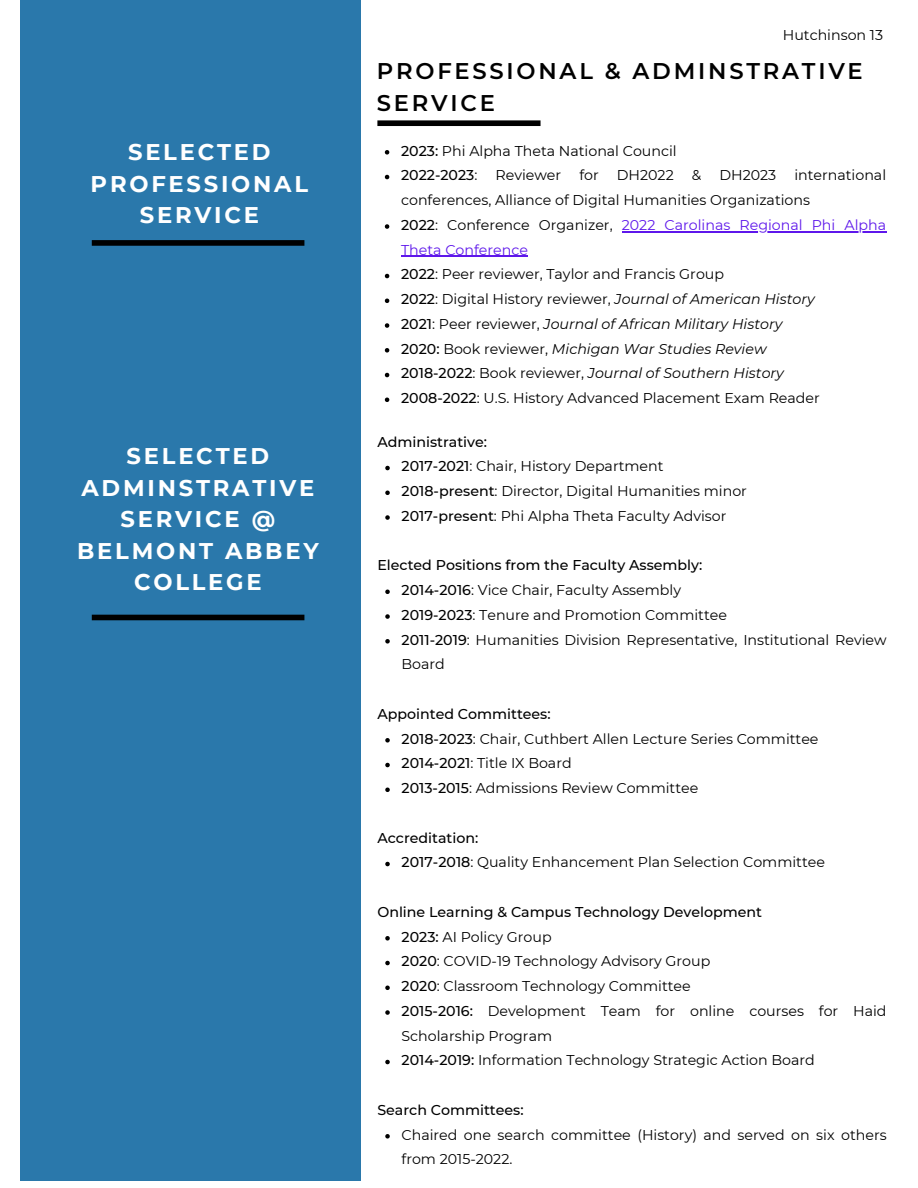
<style>
.page{position:relative;width:918px;height:1188px;background:#fff}
.page>*{position:absolute;margin:0;border:0;box-sizing:border-box;transform-origin:0 0}
.t1{font:700 22.65px/31.5px "Montserrat";letter-spacing:.12em;color:#fff;text-align:center}
.t2{font:600 22.65px/31.5px "Montserrat";letter-spacing:.12em;color:#000}
.t3{font:14.25px/24.8px "Montserrat";color:#000}
.t4{font:500 14.25px "Montserrat";color:#000}
.t5{font:italic 14.25px "Montserrat";color:#000}
.t6{font:14.25px/24.8px "Montserrat";color:#5e17eb}
.s1{font-weight:500}
.s2{font-weight:400}
.s3{font-weight:500;color:#000}
.s4{color:#000}
.s5{font-style:italic}
.s6{font-weight:500;font-style:normal}
.s7{font-style:normal}
</style>
<div class="page">
<div style="left:20px;top:0;width:341px;height:1180px;background:#2a78ab"></div>
<div style="left:377px;top:120px;width:164px;height:6px;background:#000"></div>
<div style="left:92px;top:615px;width:212px;height:5px;background:#000"></div>
<svg style="left:385px;top:150px;width:4px;height:5px"></svg>
<svg style="left:385px;top:175px;width:4px;height:4px"></svg>
<svg style="left:385px;top:224px;width:4px;height:5px"></svg>
<hr style="left:622px;top:231px;width:264px;height:1px;background:#5e17eb">
<hr style="left:401px;top:256px;width:127px;height:1px;background:#5e17eb">
<svg style="left:385px;top:274px;width:4px;height:4px"></svg>
<svg style="left:385px;top:299px;width:4px;height:4px"></svg>
<svg style="left:385px;top:323px;width:4px;height:5px"></svg>
<svg style="left:385px;top:348px;width:4px;height:5px"></svg>
<svg style="left:385px;top:373px;width:4px;height:4px"></svg>
<svg style="left:385px;top:398px;width:4px;height:4px"></svg>
<div style="left:92px;top:240px;width:212px;height:6px;background:#000"></div>
<svg style="left:385px;top:466px;width:5px;height:4px"></svg>
<svg style="left:385px;top:491px;width:5px;height:4px"></svg>
<svg style="left:385px;top:515px;width:5px;height:5px"></svg>
<svg style="left:385px;top:590px;width:5px;height:4px"></svg>
<svg style="left:385px;top:614px;width:5px;height:5px"></svg>
<svg style="left:385px;top:639px;width:5px;height:5px"></svg>
<svg style="left:385px;top:738px;width:5px;height:5px"></svg>
<svg style="left:385px;top:763px;width:5px;height:4px"></svg>
<svg style="left:385px;top:788px;width:5px;height:4px"></svg>
<svg style="left:385px;top:862px;width:5px;height:4px"></svg>
<svg style="left:385px;top:936px;width:5px;height:5px"></svg>
<svg style="left:385px;top:961px;width:5px;height:4px"></svg>
<svg style="left:385px;top:986px;width:5px;height:4px"></svg>
<svg style="left:385px;top:1010px;width:5px;height:5px"></svg>
<svg style="left:385px;top:1060px;width:5px;height:4px"></svg>
<svg style="left:385px;top:1134px;width:5px;height:5px"></svg>
<p class="t1" style="left:128px;top:136px;width:144px">SELECTED</p>
<p class="t1" style="left:91px;top:168px;width:219px">PROFESSIONAL<br>SERVICE</p>
<p class="t1" style="left:77px;top:440px;width:243px">SELECTED<br>ADMINSTRATIVE<br>SERVICE @<br>BELMONT ABBEY<br>COLLEGE</p>
<p class="t3" style="left:783px;top:22px;width:102px">Hutchinson 13</p>
<p class="t2" style="left:377px;top:55px;width:487px">PROFESSIONAL &amp; ADMINSTRATIVE<br>SERVICE</p>
<p class="t3" style="left:401px;top:138px;width:277px"><span class="s1">2023:</span> Phi Alpha Theta National Council</p>
<p class="t4" style="left:401px;top:167px;width:78px">2022-2023<span class="s2">:</span></p>
<p class="t3" style="left:496px;top:163px;width:67px">Reviewer</p>
<p class="t3" style="left:579px;top:163px;width:21px">for</p>
<p class="t3" style="left:617px;top:163px;width:58px">DH2022</p>
<p class="t3" style="left:692px;top:163px;width:11px">&amp;</p>
<p class="t3" style="left:719px;top:163px;width:58px">DH2023</p>
<p class="t3" style="left:401px;top:163px;width:487px;text-indent:393px">international conferences, Alliance of Digital Humanities Organizations</p>
<p class="t6" style="left:401px;top:212px;width:487px"><span class="s3">2022</span><span class="s4">: Conference Organizer,</span> 2022 Carolinas Regional Phi Alpha<br>Theta Conference</p>
<p class="t3" style="left:401px;top:262px;width:324px"><span class="s1">2022</span>: Peer reviewer, Taylor and Francis Group</p>
<p class="t3" style="left:401px;top:287px;width:415px"><span class="s1">2022</span>: Digital History reviewer, <span class="s5">Journal of American History</span></p>
<p class="t5" style="left:401px;top:315px;width:383px"><span class="s6">2021</span><span class="s7">: Peer reviewer,</span> Journal of African Military History</p>
<p class="t5" style="left:401px;top:340px;width:367px"><span class="s6">2020:</span> <span class="s7">Book reviewer,</span> Michigan War Studies Review</p>
<p class="t5" style="left:401px;top:365px;width:384px"><span class="s6">2018-2022</span><span class="s7">: Book reviewer,</span> Journal of Southern History</p>
<p class="t3" style="left:401px;top:386px;width:420px"><span class="s1">2008-2022</span>: U.S. History Advanced Placement Exam Reader</p>
<p class="t4" style="left:377px;top:433px;width:111px">Administrative:</p>
<p class="t3" style="left:402px;top:454px;width:263px"><span class="s1">2017-2021</span>: Chair, History Department</p>
<p class="t3" style="left:402px;top:479px;width:347px"><span class="s1">2018-present</span>: Director, Digital Humanities minor</p>
<p class="t3" style="left:402px;top:503px;width:326px"><span class="s1">2017-present</span>: Phi Alpha Theta Faculty Advisor</p>
<p class="t4" style="left:377px;top:557px;width:326px">Elected Positions from the Faculty Assembly:</p>
<p class="t3" style="left:402px;top:578px;width:281px"><span class="s1">2014-2016</span>: Vice Chair, Faculty Assembly</p>
<p class="t3" style="left:402px;top:602px;width:327px"><span class="s1">2019-2023</span>: Tenure and Promotion Committee</p>
<p class="t3" style="left:402px;top:627px;width:487px"><span class="s1">2011-2019</span>: Humanities Division Representative, Institutional Review<br>Board</p>
<p class="t4" style="left:377px;top:705px;width:175px">Appointed Committees:</p>
<p class="t3" style="left:402px;top:726px;width:418px"><span class="s1">2018-2023</span>: Chair, Cuthbert Allen Lecture Series Committee</p>
<p class="t3" style="left:402px;top:751px;width:172px"><span class="s1">2014-2021</span>: Title IX Board</p>
<p class="t3" style="left:402px;top:776px;width:298px"><span class="s1">2013-2015</span>: Admissions Review Committee</p>
<p class="t4" style="left:377px;top:829px;width:102px">Accreditation:</p>
<p class="t3" style="left:402px;top:850px;width:425px"><span class="s1">2017-2018</span>: Quality Enhancement Plan Selection Committee</p>
<p class="t4" style="left:377px;top:903px;width:386px">Online Learning &amp; Campus Technology Development</p>
<p class="t3" style="left:402px;top:924px;width:152px"><span class="s1">2023:</span> AI Policy Group</p>
<p class="t3" style="left:402px;top:949px;width:310px"><span class="s1">2020</span>: COVID-19 Technology Advisory Group</p>
<p class="t3" style="left:402px;top:974px;width:291px"><span class="s1">2020</span>: Classroom Technology Committee</p>
<p class="t3" style="left:402px;top:998px;width:487px"><span class="s1">2015-2016:</span> Development Team for online courses for Haid<br>Scholarship Program</p>
<p class="t3" style="left:402px;top:1048px;width:415px"><span class="s1">2014-2019:</span> Information Technology Strategic Action Board</p>
<p class="t4" style="left:377px;top:1101px;width:148px">Search Committees:</p>
<p class="t3" style="left:402px;top:1122px;width:487px">Chaired one search committee (History) and served on six others from 2015-2022.</p>
</div>
